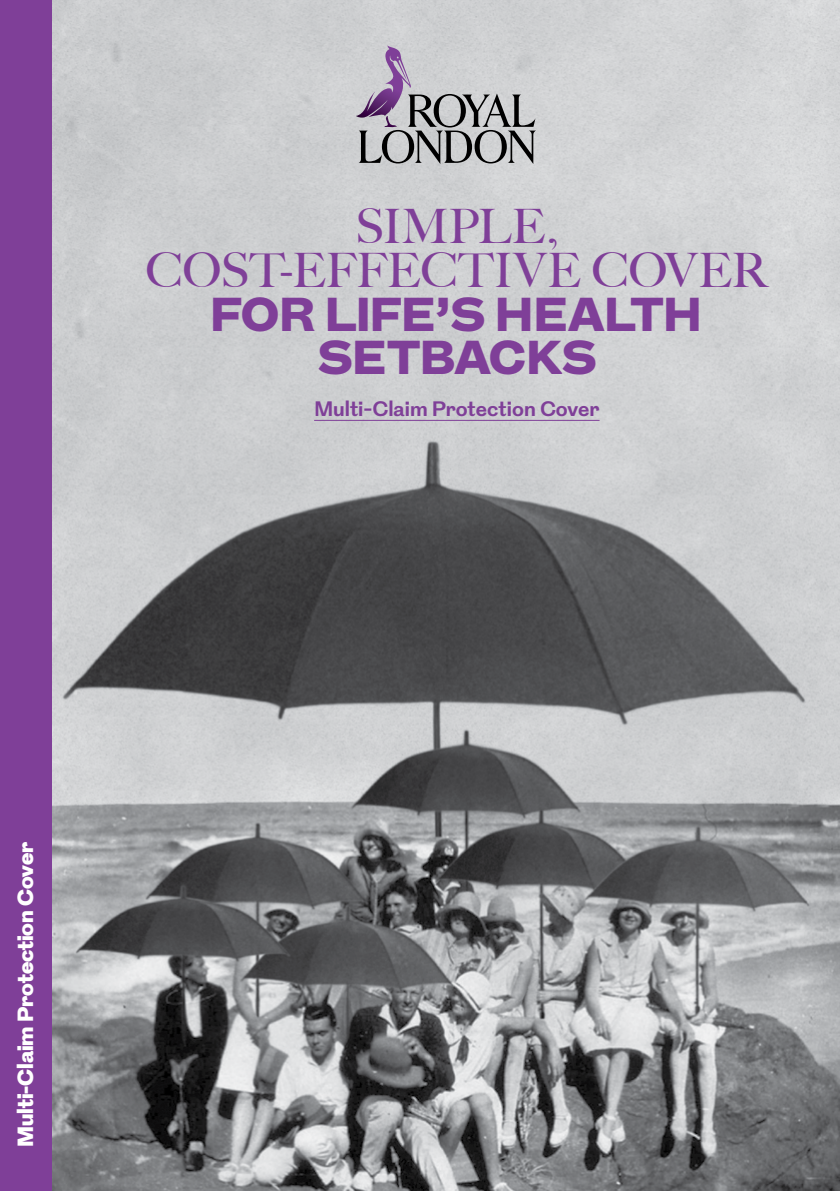
<style>
.page{position:relative;width:840px;height:1191px;background:#fff}
.page>*{position:absolute;margin:0;border:0;box-sizing:border-box;transform-origin:0 0}
.t1{font:500 47.6px/43.8px "Big Caslon";color:#7f3f98;text-align:center}
.t2{font:900 47.6px/43.8px "Grot";letter-spacing:.005em;color:#7f3f98;text-align:center}
.t3{font:900 22px "Grot";letter-spacing:-.01em;color:#fff}
.t4{font:700 20.8px "Grot";color:#7f3f98}
</style>
<div class="page">
<img style="left:51px;top:0;width:788px;height:1191px">
<div style="left:0;top:0;width:51px;height:1191px;background:#7f3f98"></div>
<svg style="left:356px;top:45px;width:180px;height:119px;background:#acaab0"></svg>
<hr style="left:314px;top:420px;width:285px;height:1px;background:#7f3f98">
<h1 class="t1" style="left:146px;top:203px;width:623px">SIMPLE,<br>COST‑EFFECTIVE COVER</h1>
<h1 class="t2" style="left:212px;top:295px;width:491px">FOR LIFE’S HEALTH<br>SETBACKS</h1>
<p class="t4" style="left:314px;top:395px;width:287px">Multi-Claim Protection Cover</p>
<p class="t3" style="left:10px;top:1147px;width:306px;rotate:-90deg">MULTI-CLAIM PROTECTION COVER</p>
</div>
